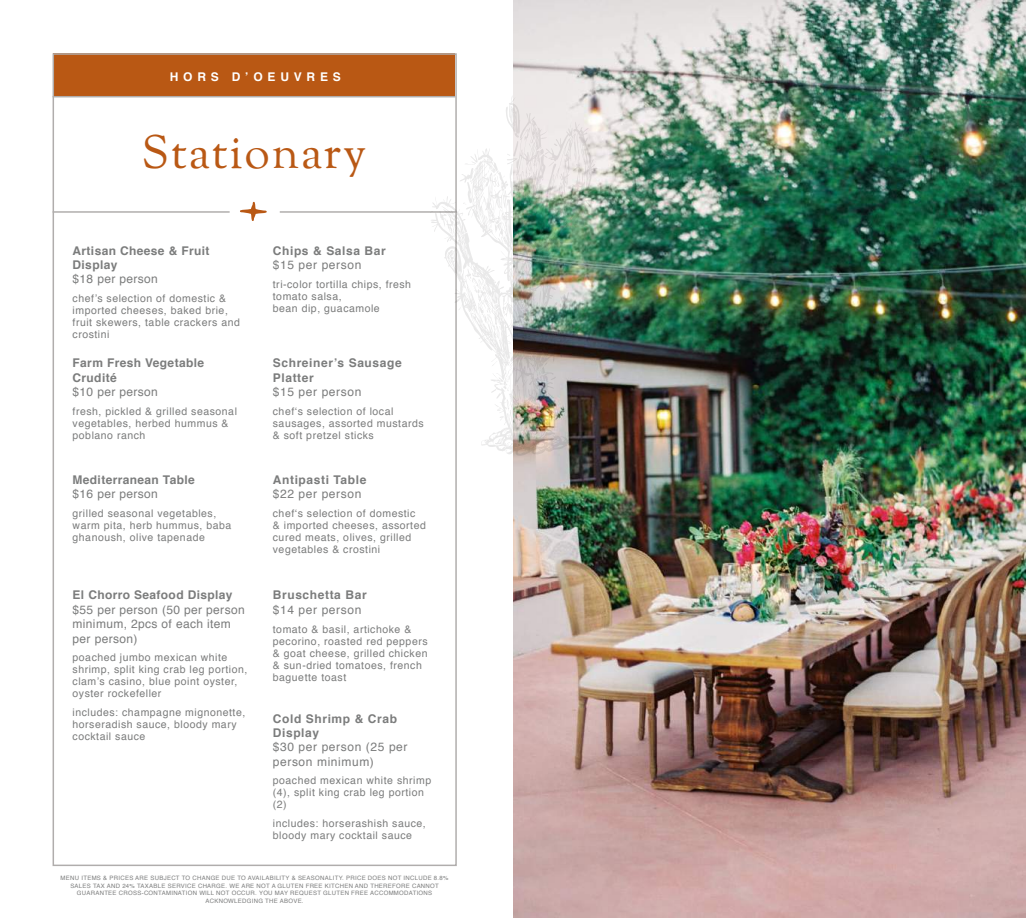
<style>
.page{position:relative;width:1026px;height:918px;background:#fff}
.page>*{position:absolute;margin:0;border:0;box-sizing:border-box;transform-origin:0 0}
.t1{font:46.5px "OFL Goudy St M";letter-spacing:.04em;color:#b95814}
.t2{font:12px/14.4px "Helvetica";letter-spacing:.03em;color:#7b7c7c}
.t3{font:700 12px/14.4px "Helvetica";letter-spacing:.03em;color:#7b7c7c}
.t4{font:700 12px/14.4px "Helvetica";letter-spacing:.05em;color:#7b7c7c}
.t5{font:12px/14.4px "Helvetica";letter-spacing:.05em;color:#7b7c7c}
.t6{font:700 12px "Helvetica";letter-spacing:.4em;color:#fff}
.t7{font:10.5px/12px "Helvetica";letter-spacing:.05em;color:#7b7c7c}
.t8{font:6px/7.5px "Helvetica";letter-spacing:.05em;color:#7b7c7c;text-align:center}
</style>
<div class="page">
<img style="left:513px;top:0;width:513px;height:918px">
<div style="left:53px;top:53px;width:402px;height:43px;background:#b95814"></div>
<svg style="left:240px;top:202px;width:27px;height:19px"></svg>
<hr style="left:53px;top:211px;width:177px;height:2px;background:#b0adac">
<hr style="left:53px;top:96px;width:402px;height:1px;background:#b0adac">
<hr style="left:280px;top:211px;width:177px;height:2px;background:#b0adac">
<svg style="left:506px;top:95px;width:14px;height:18px"></svg>
<img style="left:431px;top:113px;width:167px;height:343px">
<svg style="left:519px;top:202px;width:12px;height:11px"></svg>
<svg style="left:495px;top:220px;width:8px;height:13px"></svg>
<svg style="left:470px;top:277px;width:12px;height:16px"></svg>
<svg style="left:482px;top:313px;width:3px;height:5px"></svg>
<svg style="left:492px;top:359px;width:24px;height:32px"></svg>
<svg style="left:528px;top:401px;width:4px;height:8px"></svg>
<svg style="left:523px;top:432px;width:24px;height:15px"></svg>
<svg style="left:504px;top:442px;width:8px;height:10px"></svg>
<svg style="left:529px;top:117px;width:43px;height:78px;background:#e7e2e1"></svg>
<img style="left:523px;top:292px;width:64px;height:92px">
<p class="t6" style="left:170px;top:67px;width:173px">HORS D’OEUVRES</p>
<h1 class="t1" style="left:142px;top:123px;width:226px">Stationary</h1>
<p class="t3" style="left:73px;top:243px;width:138px">Artisan Cheese &amp; Fruit<br>Display</p>
<p class="t2" style="left:73px;top:272px;width:87px">$18 per person</p>
<p class="t7" style="left:73px;top:293px;width:169px">chef’s selection of domestic &amp; imported cheeses, baked brie, fruit skewers, table crackers and crostini</p>
<p class="t3" style="left:73px;top:356px;width:133px">Farm Fresh Vegetable<br>Crudité</p>
<p class="t2" style="left:73px;top:385px;width:87px">$10 per person</p>
<p class="t7" style="left:73px;top:405px;width:166px">fresh, pickled &amp; grilled seasonal vegetables, herbed hummus &amp; poblano ranch</p>
<p class="t3" style="left:73px;top:473px;width:124px">Mediterranean Table</p>
<p class="t2" style="left:73px;top:487px;width:87px">$16 per person</p>
<p class="t7" style="left:73px;top:508px;width:160px">grilled seasonal vegetables, warm pita, herb hummus, baba ghanoush, olive tapenade</p>
<p class="t3" style="left:73px;top:588px;width:162px">El Chorro Seafood Display</p>
<p class="t2" style="left:73px;top:603px;width:174px">$55 per person (50 per person minimum, 2pcs of each item per person)</p>
<p class="t7" style="left:73px;top:652px;width:176px">poached jumbo mexican white shrimp, split king crab leg portion, clam’s casino, blue point oyster, oyster rockefeller</p>
<p class="t7" style="left:73px;top:707px;width:174px">includes: champagne mignonette, horseradish sauce, bloody mary cocktail sauce</p>
<p class="t4" style="left:273px;top:243px;width:114px">Chips &amp; Salsa Bar</p>
<p class="t5" style="left:273px;top:258px;width:90px">$15 per person</p>
<p class="t7" style="left:273px;top:278px;width:140px">tri-color tortilla chips, fresh tomato salsa,<br>bean dip, guacamole</p>
<p class="t4" style="left:273px;top:356px;width:130px">Schreiner’s Sausage<br>Platter</p>
<p class="t5" style="left:273px;top:385px;width:90px">$15 per person</p>
<p class="t7" style="left:273px;top:405px;width:152px">chef‘s selection of local sausages, assorted mustards &amp; soft pretzel sticks</p>
<p class="t4" style="left:273px;top:473px;width:95px">Antipasti Table</p>
<p class="t5" style="left:273px;top:487px;width:90px">$22 per person</p>
<p class="t7" style="left:273px;top:508px;width:155px">chef‘s selection of domestic<br>&amp; imported cheeses, assorted cured meats, olives, grilled vegetables &amp; crostini</p>
<p class="t4" style="left:273px;top:588px;width:95px">Bruschetta Bar</p>
<p class="t5" style="left:273px;top:603px;width:90px">$14 per person</p>
<p class="t7" style="left:273px;top:623px;width:156px">tomato &amp; basil, artichoke &amp; pecorino, roasted red peppers &amp; goat cheese, grilled chicken &amp; sun-dried tomatoes, french baguette toast</p>
<p class="t4" style="left:273px;top:711px;width:126px">Cold Shrimp &amp; Crab<br>Display</p>
<p class="t5" style="left:273px;top:740px;width:136px">$30 per person (25 per person minimum)</p>
<p class="t7" style="left:273px;top:775px;width:160px">poached mexican white shrimp (4), split king crab leg portion (2)</p>
<p class="t7" style="left:273px;top:818px;width:155px">includes: horserashish sauce, bloody mary cocktail sauce</p>
<p class="t8" style="left:61px;top:875px;width:389px">MENU ITEMS &amp; PRICES ARE SUBJECT TO CHANGE DUE TO AVAILABILITY &amp; SEASONALITY. PRICE DOES NOT INCLUDE 8.8% SALES TAX AND 24% TAXABLE SERVICE CHARGE. WE ARE NOT A GLUTEN FREE KITCHEN AND THEREFORE CANNOT GUARANTEE CROSS-CONTAMINATION WILL NOT OCCUR. YOU MAY REQUEST GLUTEN FREE ACCOMMODATIONS ACKNOWLEDGING THE ABOVE.</p>
</div>
